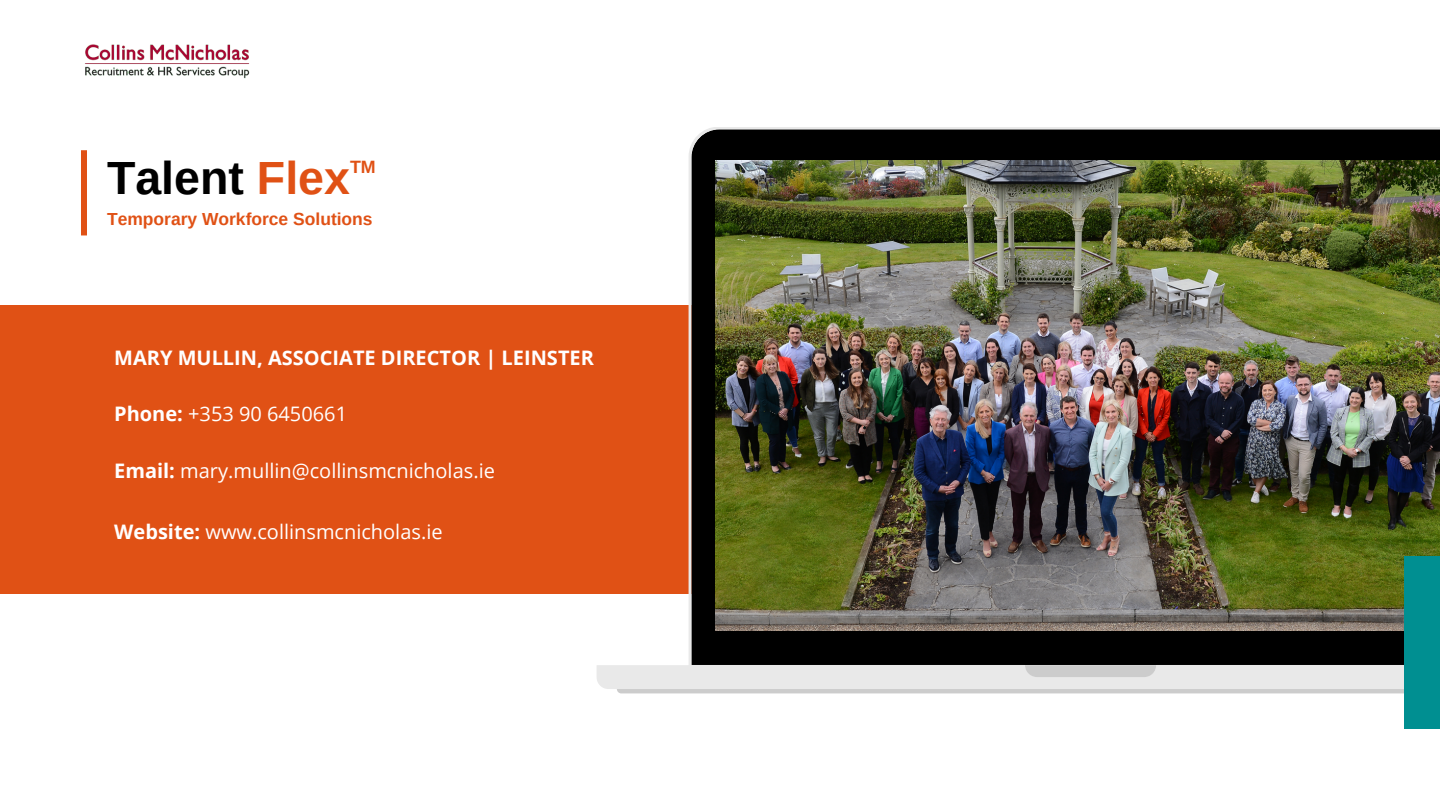
<style>
.page{position:relative;width:1440px;height:810px;background:#fff}
.page>*{position:absolute;margin:0;border:0;box-sizing:border-box;transform-origin:0 0}
.t1{font:700 46.5px "Arimo";color:#000}
.t2{font:20px "Open Sans";color:#fff}
.t3{font:700 20px "Open Sans";color:#fff}
.t4{font:700 17.8px "Arimo";color:#e05115}
.t5{font:700 17.5px "Arimo";color:#e05115}
.s1{color:#e05115}
.s2{font-weight:700}
</style>
<div class="page">
<div style="left:0;top:305px;width:719px;height:288px;background:#e05115"></div>
<svg style="left:597px;top:127px;width:843px;height:562px"></svg>
<div style="left:1025px;top:665px;width:131px;height:12px;background:#ccc"></div>
<hr style="left:617px;top:689px;width:787px;height:4px;background:#ccc">
<img style="left:716px;top:161px;width:724px;height:469px">
<div style="left:1404px;top:556px;width:36px;height:173px;background:#008f91"></div>
<img style="left:85px;top:44px;width:165px;height:35px">
<div style="left:81px;top:150px;width:6px;height:85px;background:#e05115"></div>
<h1 class="t1" style="left:107px;top:152px;width:245px">Talent <span class="s1">Flex</span></h1>
<p class="t4" style="left:350px;top:157px;width:27px">TM</p>
<p class="t5" style="left:107px;top:209px;width:267px">Temporary Workforce Solutions</p>
<p class="t3" style="left:114px;top:343px;width:481px">MARY MULLIN, ASSOCIATE DIRECTOR | LEINSTER</p>
<p class="t2" style="left:114px;top:400px;width:234px"><span class="s2">Phone:</span> +353 90 6450661</p>
<p class="t2" style="left:114px;top:456px;width:382px"><span class="s2">Email:</span> mary.mullin@collinsmcnicholas.ie</p>
<p class="t2" style="left:114px;top:518px;width:330px"><span class="s2">Website:</span> www.collinsmcnicholas.ie</p>
</div>
